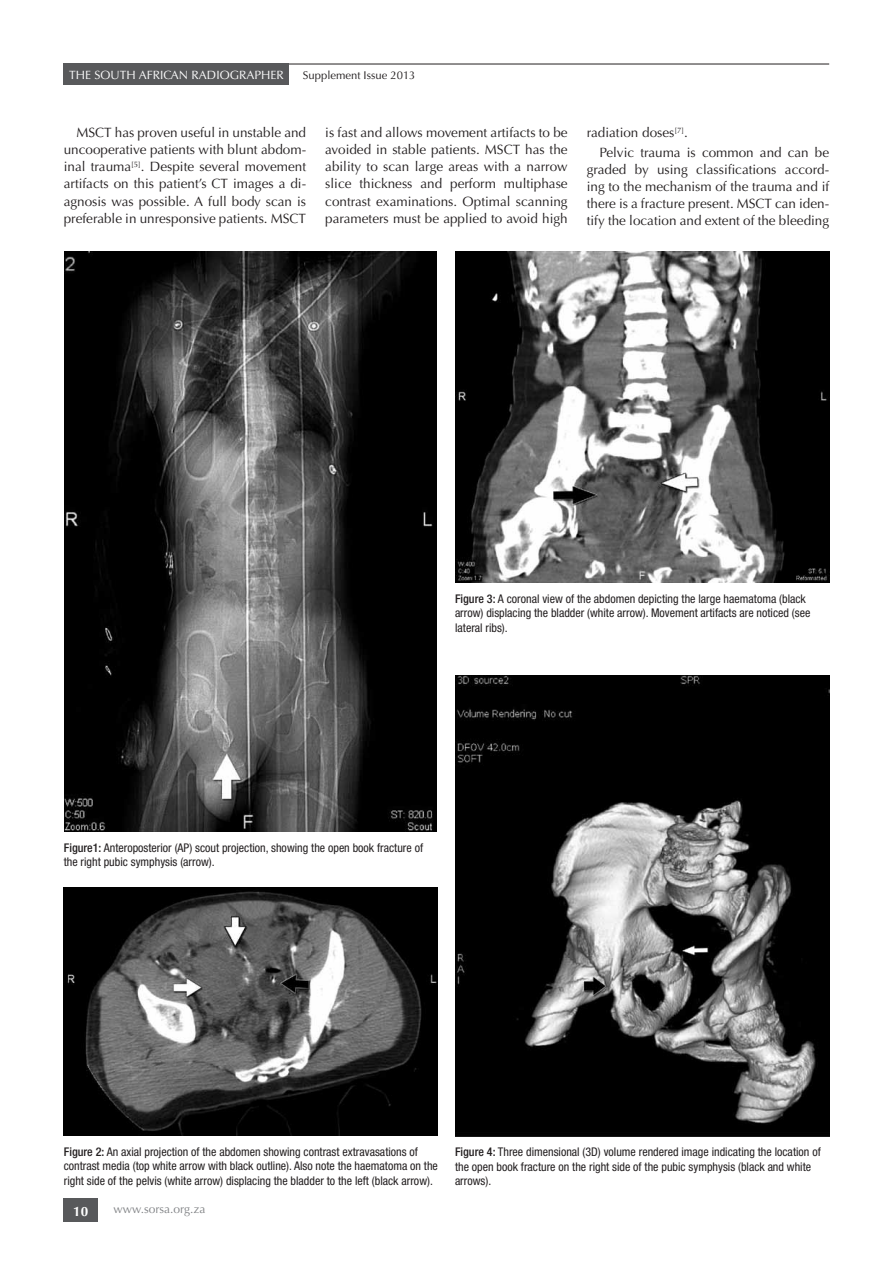
<style>
.page{position:relative;width:893px;height:1263px;background:#fff}
.page>*{position:absolute;margin:0;border:0;box-sizing:border-box;transform-origin:0 0}
.t1{font:13.5px/17px "Optima";color:#231f20;text-align:justify}
.t2{font:700 13.5px "Optima";color:#fff}
.t3{font:condensed 12px/14.4px "Helvetica Neue";color:#231f20}
.t4{font:12px "Optima";color:#fff}
.t5{font:12px "Optima";color:#808285}
.t6{font:11.25px "Optima";color:#231f20}
.s1{font-weight:500}
</style>
<div class="page">
<hr style="left:64px;top:64px;width:765px;height:1px;background:#231f20">
<div style="left:64px;top:64px;width:225px;height:21px;background:#58595b"></div>
<div style="left:64px;top:1198px;width:34px;height:23px;background:#58595b"></div>
<img style="left:65px;top:252px;width:372px;height:580px">
<img style="left:64px;top:887px;width:374px;height:249px">
<img style="left:455px;top:252px;width:374px;height:331px">
<img style="left:455px;top:676px;width:374px;height:460px">
<p class="t4" style="left:69px;top:68px;width:216px">THE SOUTH AFRICAN RADIOGRAPHER</p>
<p class="t6" style="left:303px;top:68px;width:114px">Supplement Issue 2013</p>
<p class="t1" style="left:64px;top:125px;width:244px;text-indent:13px">MSCT has proven useful in unstable and uncooperative patients with blunt abdom&shy;inal trauma<sup>[5]</sup>. Despite several movement artifacts on this patient’s CT images a di&shy;agnosis was possible. A full body scan is preferable in unresponsive patients. MSCT</p>
<p class="t1" style="left:325px;top:125px;width:244px">is fast and allows movement artifacts to be avoided in stable patients. MSCT has the ability to scan large areas with a narrow slice thickness and perform multiphase contrast examinations. Optimal scanning parameters must be applied to avoid high</p>
<p class="t1" style="left:600px;top:123px;width:231px;line-height:19.2px;text-indent:-13px">radiation doses<sup>[7]</sup>.<br>Pelvic trauma is common and can be</p>
<p class="t1" style="left:587px;top:161px;width:244px">graded by using classifications accord&shy;ing to the mechanism of the trauma and if there is a fracture present. MSCT can iden&shy;tify the location and extent of the bleeding</p>
<p class="t3" style="left:455px;top:591px;width:357px"><span class="s1">Figure 3:</span> A coronal view of the abdomen depicting the large haematoma (black arrow) displacing the bladder (white arrow). Movement artifacts are noticed (see lateral ribs).</p>
<p class="t3" style="left:64px;top:840px;width:361px"><span class="s1">Figure1:</span> Anteroposterior (AP) scout projection, showing the open book fracture of the right pubic symphysis (arrow).</p>
<p class="t3" style="left:64px;top:1144px;width:376px"><span class="s1">Figure 2:</span> An axial projection of the abdomen showing contrast extravasations of contrast media (top white arrow with black outline). Also note the haematoma on the right side of the pelvis (white arrow) displacing the bladder to the left (black arrow).</p>
<p class="t2" style="left:73px;top:1203px;width:17px">10</p>
<p class="t5" style="left:114px;top:1202px;width:93px">www.sorsa.org.za</p>
<p class="t3" style="left:455px;top:1145px;width:367px"><span class="s1">Figure 4:</span> Three dimensional (3D) volume rendered image indicating the location of the open book fracture on the right side of the pubic symphysis (black and white arrows).</p>
</div>
